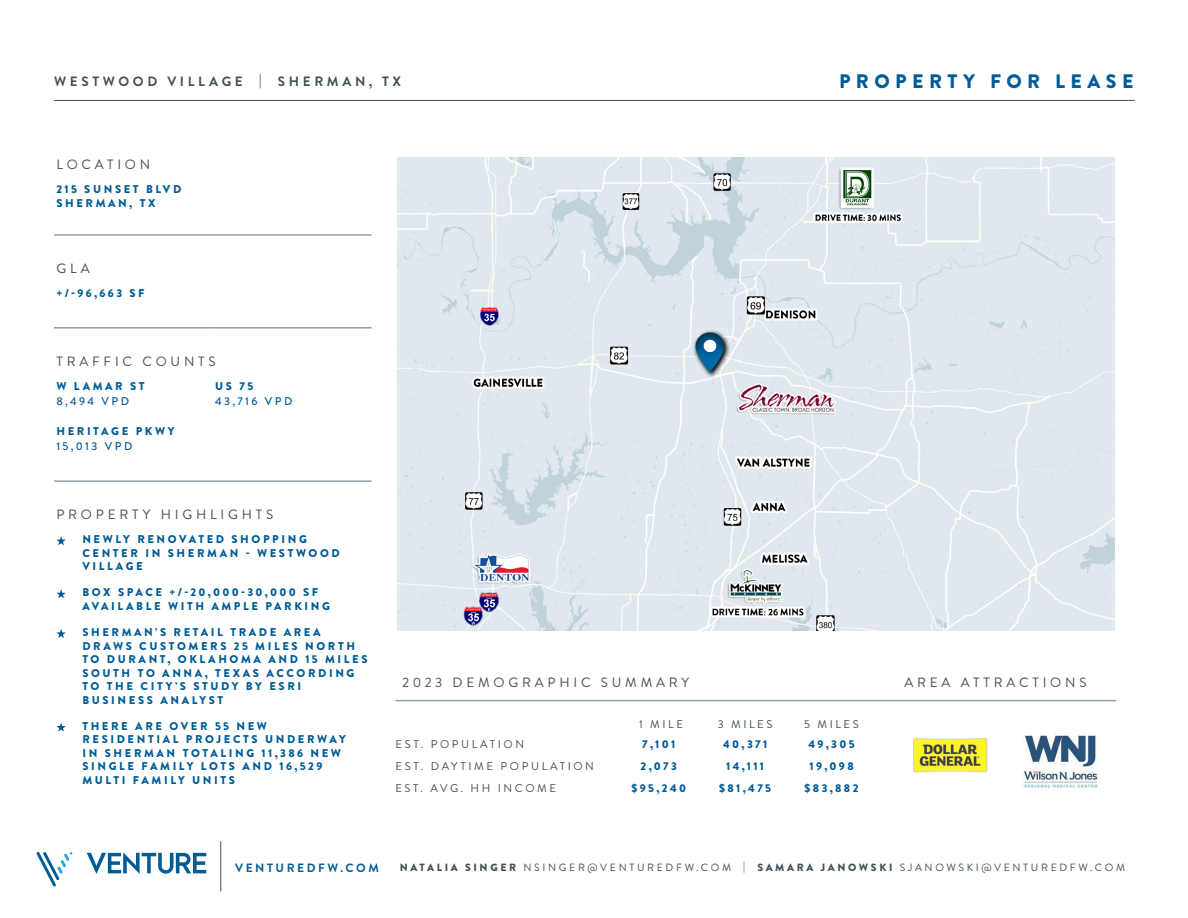
<style>
.page{position:relative;width:1188px;height:918px;background:#fff}
.page>*{position:absolute;margin:0;border:0;box-sizing:border-box;transform-origin:0 0}
.t1{font:900 19.5px "Brandon Grotesque";letter-spacing:.28em;color:#005c96}
.t2{font:13.5px "Brandon Grotesque";letter-spacing:.28em;color:#404e57}
.t3{font:700 13.5px "Brandon Grotesque";letter-spacing:.27em;color:#404e57}
.t4{font:700 12px "Brandon Grotesque";letter-spacing:.21em;color:#005c96}
.t5{font:900 11.25px/13.5px "Brandon Grotesque";letter-spacing:.23em;color:#005c96}
.t6{font:11.25px "Brandon Grotesque";letter-spacing:.23em;color:#404e57}
.t7{font:500 11.25px "Brandon Grotesque";letter-spacing:.21em;color:#005c96}
.t8{font:900 11.25px "Brandon Grotesque";color:#005b95}
.t9{font:10.5px "Brandon Grotesque";letter-spacing:.25em;color:#404e57}
.s1{font-weight:900}
</style>
<div class="page">
<svg style="left:37px;top:852px;width:36px;height:34px"></svg>
<svg style="left:87px;top:852px;width:119px;height:22px"></svg>
<hr style="left:220px;top:841px;width:1px;height:50px;background:#404e57">
<hr style="left:54px;top:100px;width:1081px;height:1px;background:#404e57">
<hr style="left:395px;top:700px;width:221px;height:1px;background:#8f9fa8">
<hr style="left:616px;top:700px;width:86px;height:1px;background:#8f9fa8">
<hr style="left:702px;top:700px;width:86px;height:1px;background:#8f9fa8">
<hr style="left:788px;top:700px;width:87px;height:1px;background:#8f9fa8">
<hr style="left:875px;top:700px;width:241px;height:1px;background:#8f9fa8">
<hr style="left:54px;top:234px;width:26px;height:2px;background:#8f9fa8">
<hr style="left:80px;top:234px;width:133px;height:2px;background:#8f9fa8">
<hr style="left:213px;top:234px;width:159px;height:2px;background:#8f9fa8">
<hr style="left:54px;top:480px;width:26px;height:2px;background:#8f9fa8">
<hr style="left:80px;top:480px;width:133px;height:2px;background:#8f9fa8">
<hr style="left:213px;top:480px;width:159px;height:2px;background:#8f9fa8">
<hr style="left:54px;top:327px;width:26px;height:2px;background:#8f9fa8">
<hr style="left:80px;top:327px;width:133px;height:2px;background:#8f9fa8">
<hr style="left:213px;top:327px;width:159px;height:2px;background:#8f9fa8">
<svg style="left:56px;top:536px;width:10px;height:9px"></svg>
<svg style="left:56px;top:589px;width:10px;height:9px"></svg>
<svg style="left:56px;top:629px;width:10px;height:9px"></svg>
<svg style="left:56px;top:723px;width:10px;height:9px"></svg>
<img style="left:1023px;top:735px;width:75px;height:56px">
<img style="left:913px;top:737px;width:75px;height:36px">
<img style="left:397px;top:158px;width:717px;height:473px">
<img style="left:690px;top:324px;width:41px;height:56px">
<p class="t3" style="left:54px;top:72px;width:349px">WESTWOOD VILLAGE | SHERMAN, TX</p>
<p class="t2" style="left:56px;top:155px;width:95px">LOCATION</p>
<p class="t5" style="left:56px;top:183px;width:126px">215 SUNSET BLVD<br>SHERMAN, TX</p>
<p class="t2" style="left:56px;top:259px;width:35px">GLA</p>
<p class="t5" style="left:56px;top:287px;width:90px">+/-96,663 SF</p>
<p class="t2" style="left:56px;top:352px;width:161px">TRAFFIC COUNTS</p>
<p class="t5" style="left:56px;top:379px;width:90px">W LAMAR ST</p>
<p class="t5" style="left:215px;top:379px;width:40px">US 75</p>
<p class="t7" style="left:56px;top:393px;width:74px">8,494 VPD</p>
<p class="t7" style="left:215px;top:393px;width:79px">43,716 VPD</p>
<p class="t5" style="left:56px;top:425px;width:120px">HERITAGE PKWY</p>
<p class="t7" style="left:56px;top:439px;width:78px">15,013 VPD</p>
<h1 class="t1" style="left:839px;top:67px;width:296px">PROPERTY FOR LEASE</h1>
<p class="t2" style="left:56px;top:505px;width:218px">PROPERTY HIGHLIGHTS</p>
<p class="t5" style="left:82px;top:533px;width:259px">NEWLY RENOVATED SHOPPING<br>CENTER IN SHERMAN - WESTWOOD<br>VILLAGE</p>
<p class="t5" style="left:82px;top:586px;width:249px">BOX SPACE +/-20,000-30,000 SF<br>AVAILABLE WITH AMPLE PARKING</p>
<p class="t5" style="left:82px;top:626px;width:287px">SHERMAN’S RETAIL TRADE AREA<br>DRAWS CUSTOMERS 25 MILES NORTH<br>TO DURANT, OKLAHOMA AND 15 MILES<br>SOUTH TO ANNA, TEXAS ACCORDING<br>TO THE CITY’S STUDY BY ESRI<br>BUSINESS ANALYST</p>
<p class="t5" style="left:82px;top:719px;width:265px">THERE ARE OVER 55 NEW<br>RESIDENTIAL PROJECTS UNDERWAY<br>IN SHERMAN TOTALING 11,386 NEW<br>SINGLE FAMILY LOTS AND 16,529<br>MULTI FAMILY UNITS</p>
<p class="t2" style="left:402px;top:673px;width:288px">2023 DEMOGRAPHIC SUMMARY</p>
<p class="t2" style="left:904px;top:673px;width:184px">AREA ATTRACTIONS</p>
<p class="t6" style="left:639px;top:717px;width:45px">1 MILE</p>
<p class="t6" style="left:718px;top:717px;width:56px">3 MILES</p>
<p class="t6" style="left:804px;top:717px;width:56px">5 MILES</p>
<p class="t6" style="left:396px;top:736px;width:130px">EST. POPULATION</p>
<p class="t8" style="left:642px;top:736px;width:35px">7,101</p>
<p class="t5" style="left:723px;top:738px;width:46px">40,371</p>
<p class="t5" style="left:808px;top:738px;width:48px">49,305</p>
<p class="t6" style="left:396px;top:758px;width:200px">EST. DAYTIME POPULATION</p>
<p class="t5" style="left:641px;top:759px;width:38px">2,073</p>
<p class="t5" style="left:726px;top:759px;width:40px">14,111</p>
<p class="t5" style="left:809px;top:759px;width:46px">19,098</p>
<p class="t6" style="left:395px;top:780px;width:162px">EST. AVG. HH INCOME</p>
<p class="t5" style="left:631px;top:781px;width:56px">$95,240</p>
<p class="t5" style="left:719px;top:781px;width:54px">$81,475</p>
<p class="t5" style="left:805px;top:781px;width:55px">$83,882</p>
<p class="t4" style="left:235px;top:860px;width:145px">VENTUREDFW.COM</p>
<p class="t9" style="left:400px;top:861px;width:727px"><span class="s1">NATALIA SINGER</span> NSINGER@VENTUREDFW.COM | <span class="s1">SAMARA JANOWSKI</span> SJANOWSKI@VENTUREDFW.COM</p>
</div>
